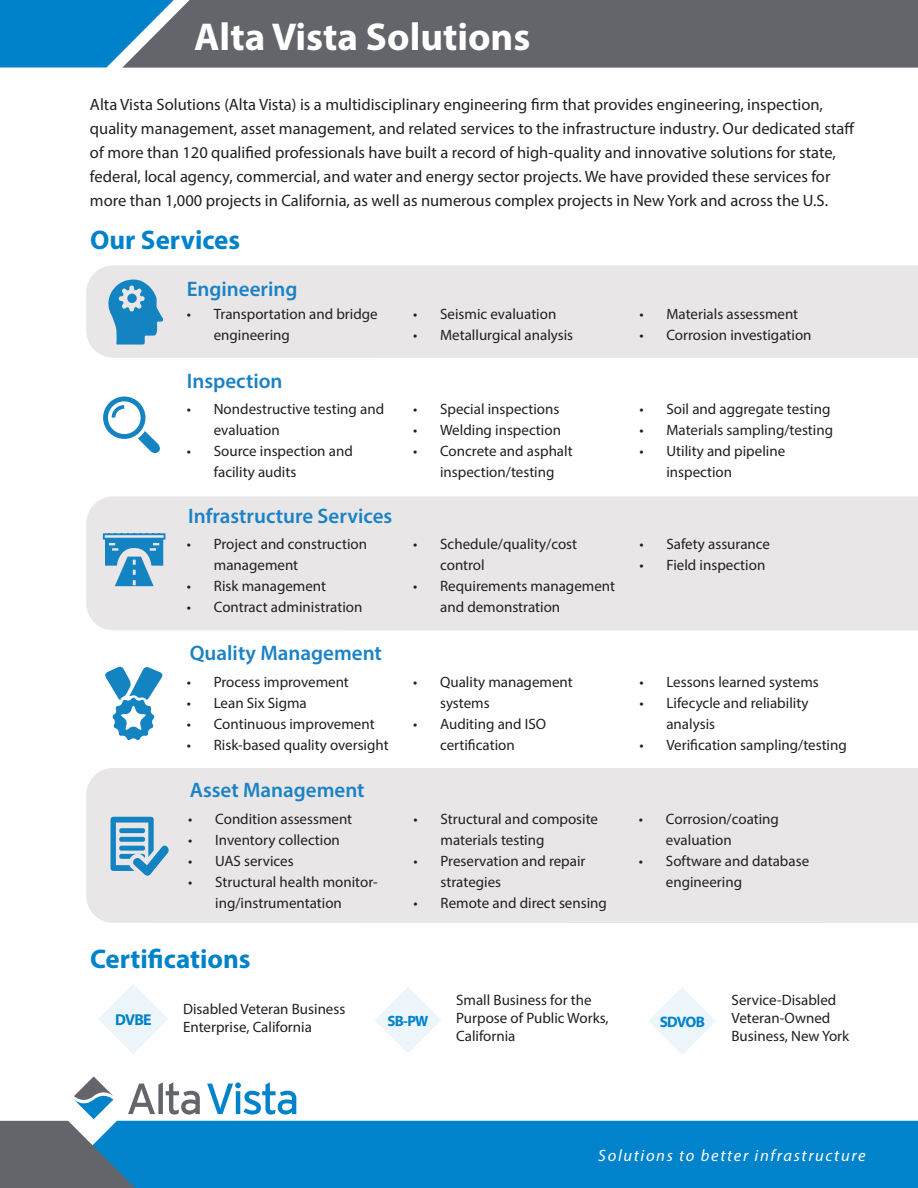
<style>
.page{position:relative;width:918px;height:1188px;background:#fff}
.page>*{position:absolute;margin:0;border:0;box-sizing:border-box;transform-origin:0 0}
.t1{font:700 39px "Myriad Pro";color:#fff}
.t2{font:700 27px "Myriad Pro";color:#0082cb}
.t3{font:600 21px "Myriad Pro";color:#1b82c5}
.t4{font:16.5px/24px "Myriad Pro";color:#231f20}
.t5{font:italic 16.5px "Myriad Pro";letter-spacing:.1em;color:#fff}
.t6{font:700 15.75px "Myriad Pro";color:#0082ca}
.t7{font:700 15.15px "Myriad Pro";letter-spacing:-.055em;color:#0082ca}
.t8{font:15px/21px "Myriad Pro";color:#231f20}
.t9{font:700 15px "Myriad Pro";color:#0082ca}
</style>
<div class="page">
<div style="left:187px;top:0;width:731px;height:68px;background:#63656a"></div>
<svg style="left:0;top:0;width:187px;height:68px;background:#2788bf"></svg>
<div style="left:86px;top:265px;width:832px;height:93px;background:#e8e6e7"></div>
<div style="left:86px;top:496px;width:832px;height:134px;background:#e8e6e7"></div>
<div style="left:86px;top:768px;width:832px;height:155px;background:#e8e6e7"></div>
<svg style="left:111px;top:817px;width:60px;height:59px;background:#8abad6"></svg>
<div style="left:200px;top:1121px;width:718px;height:67px;background:#0083ca"></div>
<svg style="left:207px;top:1082px;width:89px;height:33px"></svg>
<svg style="left:0;top:1076px;width:200px;height:112px"></svg>
<svg style="left:106px;top:280px;width:57px;height:65px;background:#66a9cf"></svg>
<div style="left:127px;top:294px;width:10px;height:9px;background:#1483c1;border-radius:50%"></div>
<svg style="left:103px;top:397px;width:57px;height:57px"></svg>
<svg style="left:103px;top:534px;width:62px;height:52px;background:#6aabd0"></svg>
<svg style="left:105px;top:666px;width:58px;height:74px"></svg>
<svg style="left:99px;top:984px;width:69px;height:70px"></svg>
<svg style="left:375px;top:987px;width:66px;height:66px"></svg>
<svg style="left:649px;top:988px;width:67px;height:66px"></svg>
<h1 class="t1" style="left:194px;top:11px;width:338px">Alta Vista Solutions</h1>
<p class="t4" style="left:90px;top:92px;width:766px">Alta Vista Solutions (Alta Vista) is a multidisciplinary engineering firm that provides engineering, inspection, quality management, asset management, and related services to the infrastructure industry. Our dedicated staff of more than 120 qualified professionals have built a record of high-quality and innovative solutions for state, federal, local agency, commercial, and water and energy sector projects. We have provided these services for more than 1,000 projects in California, as well as numerous complex projects in New York and across the U.S.</p>
<h2 class="t2" style="left:90px;top:223px;width:152px">Our Services</h2>
<h3 class="t3" style="left:187px;top:276px;width:112px">Engineering</h3>
<p class="t8" style="left:214px;top:303px;width:166px;text-indent:-27px">• Transportation and bridge engineering</p>
<p class="t8" style="left:413px;top:303px;width:145px">• Seismic evaluation</p>
<p class="t8" style="left:413px;top:324px;width:162px">• Metallurgical analysis</p>
<h3 class="t3" style="left:187px;top:368px;width:97px">Inspection</h3>
<p class="t8" style="left:214px;top:399px;width:172px;text-indent:-27px">• Nondestructive testing and evaluation</p>
<p class="t8" style="left:214px;top:441px;width:141px;text-indent:-27px">• Source inspection and facility audits</p>
<h3 class="t3" style="left:188px;top:503px;width:206px">Infrastructure Services</h3>
<p class="t8" style="left:214px;top:534px;width:155px;text-indent:-27px">• Project and construction management</p>
<p class="t8" style="left:187px;top:576px;width:141px">• Risk management</p>
<p class="t8" style="left:187px;top:597px;width:177px">• Contract administration</p>
<h3 class="t3" style="left:190px;top:640px;width:194px">Quality Management</h3>
<p class="t8" style="left:187px;top:672px;width:164px">• Process improvement</p>
<p class="t8" style="left:187px;top:693px;width:122px">• Lean Six Sigma</p>
<p class="t8" style="left:187px;top:714px;width:189px">• Continuous improvement</p>
<p class="t8" style="left:187px;top:735px;width:204px">• Risk-based quality oversight</p>
<h3 class="t3" style="left:190px;top:777px;width:176px">Asset Management</h3>
<p class="t8" style="left:188px;top:809px;width:166px">• Condition assessment</p>
<p class="t8" style="left:188px;top:830px;width:153px">• Inventory collection</p>
<p class="t8" style="left:188px;top:851px;width:107px">• UAS services</p>
<p class="t8" style="left:188px;top:872px;width:191px;text-align:center">• Structural health monitor&shy;ing/instrumentation</p>
<h2 class="t2" style="left:90px;top:941px;width:162px">Certifications</h2>
<p class="t8" style="left:413px;top:399px;width:148px">• Special inspections</p>
<p class="t8" style="left:413px;top:420px;width:149px">• Welding inspection</p>
<p class="t8" style="left:413px;top:441px;width:161px;text-align:center">• Concrete and asphalt inspection/testing</p>
<p class="t8" style="left:440px;top:534px;width:139px;text-indent:-27px">• Schedule/quality/cost control</p>
<p class="t8" style="left:440px;top:576px;width:176px;text-indent:-27px">• Requirements management and demonstration</p>
<p class="t8" style="left:440px;top:672px;width:134px;text-indent:-27px">• Quality management systems</p>
<p class="t8" style="left:413px;top:714px;width:135px;text-align:center">• Auditing and ISO certification</p>
<p class="t8" style="left:441px;top:809px;width:159px;text-indent:-27px">• Structural and composite materials testing</p>
<p class="t8" style="left:441px;top:851px;width:146px;text-indent:-27px">• Preservation and repair strategies</p>
<p class="t8" style="left:414px;top:893px;width:195px">• Remote and direct sensing</p>
<p class="t8" style="left:639px;top:303px;width:160px">• Materials assessment</p>
<p class="t8" style="left:639px;top:324px;width:174px">• Corrosion investigation</p>
<p class="t8" style="left:639px;top:399px;width:192px">• Soil and aggregate testing</p>
<p class="t8" style="left:639px;top:420px;width:195px">• Materials sampling/testing</p>
<p class="t8" style="left:666px;top:441px;width:120px;text-indent:-27px">• Utility and pipeline inspection</p>
<p class="t8" style="left:639px;top:534px;width:132px">• Safety assurance</p>
<p class="t8" style="left:639px;top:555px;width:127px">• Field inspection</p>
<p class="t8" style="left:639px;top:672px;width:181px">• Lessons learned systems</p>
<p class="t8" style="left:666px;top:693px;width:144px;text-indent:-27px">• Lifecycle and reliability analysis</p>
<p class="t8" style="left:639px;top:735px;width:209px">• Verification sampling/testing</p>
<p class="t8" style="left:666px;top:809px;width:115px;text-indent:-27px">• Corrosion/coating evaluation</p>
<p class="t8" style="left:666px;top:851px;width:145px;text-indent:-27px">• Software and database engineering</p>
<p class="t8" style="left:183px;top:999px;width:164px;line-height:18px">Disabled Veteran Business<br>Enterprise, California</p>
<p class="t8" style="left:456px;top:990px;width:154px;line-height:18px">Small Business for the<br>Purpose of Public Works,<br>California</p>
<p class="t8" style="left:732px;top:990px;width:119px;line-height:18px">Service-Disabled<br>Veteran-Owned<br>Business, New York</p>
<p class="t6" style="left:115px;top:1010px;width:38px">DVBE</p>
<p class="t9" style="left:388px;top:1011px;width:42px">SB-PW</p>
<p class="t7" style="left:660px;top:1012px;width:47px">SDVOB</p>
<p class="t5" style="left:598px;top:1146px;width:269px">Solutions to better infrastructure</p>
</div>
